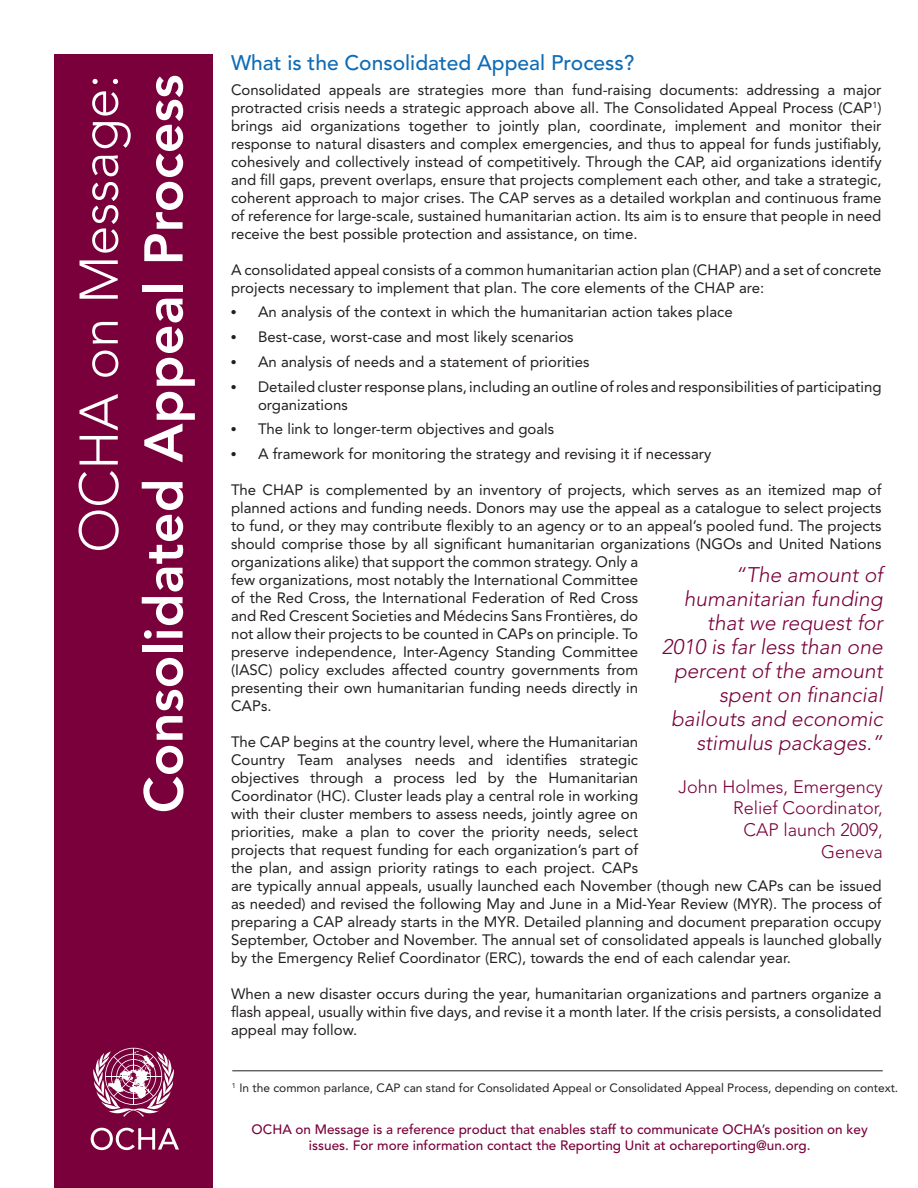
<style>
.page{position:relative;width:918px;height:1188px;background:#fff}
.page>*{position:absolute;margin:0;border:0;box-sizing:border-box;transform-origin:0 0}
.t1{font:800 54px "Avenir LT Std";color:#fff}
.t2{font:300 54px "Avenir LT Std";color:#fff}
.t3{font:italic 300 21px/24px "Avenir LT Std";color:#7a003b;text-align:right}
.t4{font:500 21px "Avenir LT Std";color:#0f6cb6}
.t5{font:300 18px/21.6px "Avenir LT Std";color:#7a003b;text-align:right}
.t6{font:15px/18px "Avenir LT Std";color:#231f20}
.t7{font:500 13.5px/16.2px "Avenir LT Std";color:#7a003b;text-align:center}
.t8{font:12px "Avenir LT Std";color:#231f20}
.s1{font-family:"Times"}
</style>
<div class="page">
<div style="left:54px;top:54px;width:158px;height:1134px;background:#7a003b"></div>
<svg style="left:93px;top:1048px;width:81px;height:69px"></svg>
<svg style="left:91px;top:1128px;width:88px;height:22px"></svg>
<hr style="left:232px;top:1071px;width:651px;height:1px;background:#231f20">
<p class="t2" style="left:67px;top:553px;width:480px;rotate:-90deg">OCHA on Message:</p>
<p class="t1" style="left:132px;top:813px;width:740px;rotate:-90deg">Consolidated Appeal Process</p>
<p class="t4" style="left:231px;top:50px;width:405px">What is the Consolidated Appeal Process?</p>
<p class="t6" style="left:231px;top:81px;width:652px;text-align:justify">Consolidated appeals are strategies more than fund-raising documents: addressing a major protracted crisis needs a strategic approach above all. The Consolidated Appeal Process (CAP<sup>1</sup>) brings aid organizations together to jointly plan, coordinate, implement and monitor their response to natural disasters and complex emergencies, and thus to appeal for funds justifiably, cohesively and collectively instead of competitively. Through the CAP, aid organizations identify and fill gaps, prevent overlaps, ensure that projects complement each other, and take a strategic, coherent approach to major crises. The CAP serves as a detailed workplan and continuous frame of reference for large-scale, sustained humanitarian action. Its aim is to ensure that people in need receive the best possible protection and assistance, on time.</p>
<p class="t6" style="left:231px;top:261px;width:652px">A consolidated appeal consists of a common humanitarian action plan (CHAP) and a set of concrete projects necessary to implement that plan. The core elements of the CHAP are:</p>
<p class="t6" style="left:231px;top:303px;width:503px"><span class="s1">•</span> An analysis of the context in which the humanitarian action takes place</p>
<p class="t6" style="left:231px;top:328px;width:344px"><span class="s1">•</span> Best-case, worst-case and most likely scenarios</p>
<p class="t6" style="left:231px;top:353px;width:360px"><span class="s1">•</span> An analysis of needs and a statement of priorities</p>
<p class="t6" style="left:258px;top:378px;width:625px;text-indent:-27px"><span class="s1">•</span> Detailed cluster response plans, including an outline of roles and responsibilities of participating organizations</p>
<p class="t6" style="left:231px;top:420px;width:325px"><span class="s1">•</span> The link to longer-term objectives and goals</p>
<p class="t6" style="left:231px;top:445px;width:482px"><span class="s1">•</span> A framework for monitoring the strategy and revising it if necessary</p>
<p class="t6" style="left:231px;top:481px;width:652px">The CHAP is complemented by an inventory of projects, which serves as an itemized map of planned actions and funding needs. Donors may use the appeal as a catalogue to select projects to fund, or they may contribute flexibly to an agency or to an appeal’s pooled fund. The projects should comprise those by all significant humanitarian organizations (NGOs and United Nations organizations alike) that support the common strategy. Only a<br>few organizations, most notably the International Committee<br>of the Red Cross, the International Federation of Red Cross<br>and Red Crescent Societies and Médecins Sans Frontières, do<br>not allow their projects to be counted in CAPs on principle. To<br>preserve independence, Inter-Agency Standing Committee<br>(IASC) policy excludes affected country governments from<br>presenting their own humanitarian funding needs directly in<br>CAPs.</p>
<p class="t6" style="left:231px;top:733px;width:652px">The CAP begins at the country level, where the Humanitarian<br>Country Team analyses needs and identifies strategic<br>objectives through a process led by the Humanitarian<br>Coordinator (HC). Cluster leads play a central role in working<br>with their cluster members to assess needs, jointly agree on<br>priorities, make a plan to cover the priority needs, select<br>projects that request funding for each organization’s part of<br>the plan, and assign priority ratings to each project. CAPs<br>are typically annual appeals, usually launched each November (though new CAPs can be issued as needed) and revised the following May and June in a Mid-Year Review (MYR). The process of preparing a CAP already starts in the MYR. Detailed planning and document preparation occupy September, October and November. The annual set of consolidated appeals is launched globally by the Emergency Relief Coordinator (ERC), towards the end of each calendar year.</p>
<p class="t6" style="left:231px;top:985px;width:652px;text-align:justify">When a new disaster occurs during the year, humanitarian organizations and partners organize a flash appeal, usually within five days, and revise it a month later. If the crisis persists, a consolidated appeal may follow.</p>
<p class="t3" style="left:662px;top:563px;width:222px">“The amount of humanitarian funding that we request for<br>2010 is far less than one percent of the amount spent on financial bailouts and economic stimulus packages.”</p>
<p class="t5" style="left:679px;top:776px;width:206px">John Holmes, Emergency<br>Relief Coordinator,</p>
<p class="t5" style="left:744px;top:819px;width:141px">CAP launch 2009,</p>
<p class="t5" style="left:821px;top:841px;width:63px">Geneva</p>
<p class="t8" style="left:232px;top:1081px;width:668px"><sup>1</sup> In the common parlance, CAP can stand for Consolidated Appeal or Consolidated Appeal Process, depending on context.</p>
<p class="t7" style="left:252px;top:1121px;width:618px">OCHA on Message is a reference product that enables staff to communicate OCHA’s position on key issues. For more information contact the Reporting Unit at ochareporting@un.org.</p>
</div>
